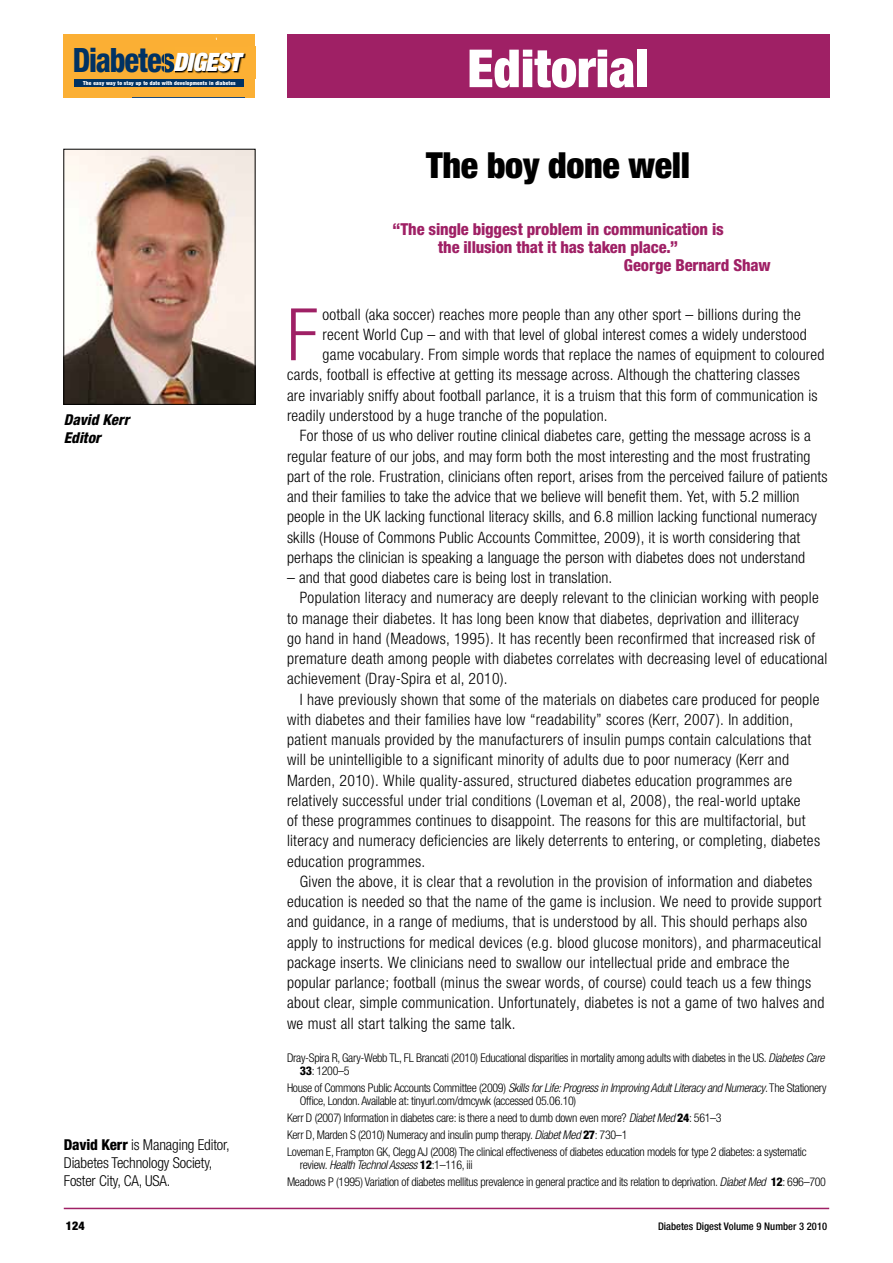
<style>
.page{position:relative;width:893px;height:1263px;background:#fff}
.page>*{position:absolute;margin:0;border:0;box-sizing:border-box;transform-origin:0 0}
.t1{font:300 condensed 72.45px "Helvetica Neue";color:#9f2065}
.t2{font:900 condensed 52.5px "Helvetica Neue";color:#fff}
.t3{font:900 condensed 36px "Helvetica Neue";letter-spacing:-.01em;color:#000}
.t4{font:800 condensed 33.6px "Helvetica Neue";letter-spacing:-.04em;color:#003263;scale:.91 1}
.t5{font:800 condensed 16.5px "Helvetica Neue";letter-spacing:-.01em;color:#9f2065}
.t6{font:300 condensed 15.75px "Helvetica Neue";letter-spacing:.015em;color:#000}
.t7{font:300 condensed 15px/18px "Helvetica Neue";letter-spacing:-.01em;color:#000}
.t8{font:italic 800 condensed 15px/18px "Helvetica Neue";color:#000}
.t9{font:300 condensed 12px/17px "Helvetica Neue";letter-spacing:-.025em;color:#000}
.t10{font:900 condensed 12px "Helvetica Neue";color:#000}
.t11{font:500 condensed 10.5px "Helvetica Neue";color:#000}
.t12{font:900 condensed 5.4px "Helvetica Neue";letter-spacing:.025em;color:#fff}
.s1{font-weight:900;font-style:italic;font-stretch:expanded;font-size:25.35px;color:#fff}
.s2{font-weight:800}
.s3{font-style:italic}
</style>
<div class="page">
<div style="left:287px;top:34px;width:542px;height:64px;background:#9f2065"></div>
<hr style="left:64px;top:1208px;width:765px;height:1px;background:#9f2065">
<div style="left:64px;top:34px;width:191px;height:64px;background:#fbaf34"></div>
<img style="left:174px;top:52px;width:72px;height:22px">
<img style="left:165px;top:53px;width:9px;height:20px">
<div style="left:75px;top:79px;width:169px;height:8px;background:#003263"></div>
<img style="left:65px;top:151px;width:188px;height:252px">
<div style="left:63px;top:149px;width:192px;height:256px;border:1px solid #000"></div>
<h3 class="t4" style="left:73px;top:39px;width:186px">Diabetes<span class="s1">DIGEST</span></h3>
<p class="t12" style="left:83px;top:80px;width:154px">The easy way to stay up to date with developments in diabetes</p>
<p class="t8" style="left:64px;top:410px;width:67px">David Kerr<br>Editor</p>
<p class="t7" style="left:64px;top:1136px;width:167px"><span class="s2">David Kerr</span> is Managing Editor,<br>Diabetes Technology Society,<br>Foster City, CA, USA.</p>
<h2 class="t2" style="left:467px;top:36px;width:183px">Editorial</h2>
<h3 class="t3" style="left:426px;top:143px;width:265px">The boy done well</h3>
<p class="t5" style="left:392px;top:219px;width:333px">“The single biggest problem in communication is</p>
<p class="t5" style="left:438px;top:237px;width:241px">the illusion that it has taken place.”</p>
<p class="t5" style="left:624px;top:255px;width:148px">George Bernard Shaw</p>
<h1 class="t1" style="left:287px;top:293px;width:32px">F</h1>
<p class="t6" style="left:323px;top:305px;width:480px">ootball (aka soccer) reaches more people than any other sport – billions during the</p>
<p class="t6" style="left:323px;top:325px;width:486px">recent World Cup – and with that level of global interest comes a widely understood</p>
<p class="t6" style="left:323px;top:346px;width:503px">game vocabulary. From simple words that replace the names of equipment to coloured</p>
<p class="t6" style="left:287px;top:366px;width:514px">cards, football is effective at getting its message across. Although the chattering classes</p>
<p class="t6" style="left:287px;top:386px;width:532px">are invariably sniffy about football parlance, it is a truism that this form of communication is</p>
<p class="t6" style="left:287px;top:406px;width:322px">readily understood by a huge tranche of the population.</p>
<p class="t6" style="left:300px;top:427px;width:512px">For those of us who deliver routine clinical diabetes care, getting the message across is a</p>
<p class="t6" style="left:287px;top:447px;width:525px">regular feature of our jobs, and may form both the most interesting and the most frustrating</p>
<p class="t6" style="left:287px;top:467px;width:542px">part of the role. Frustration, clinicians often report, arises from the perceived failure of patients</p>
<p class="t6" style="left:287px;top:487px;width:514px">and their families to take the advice that we believe will benefit them. Yet, with 5.2 million</p>
<p class="t6" style="left:287px;top:508px;width:532px">people in the UK lacking functional literacy skills, and 6.8 million lacking functional numeracy</p>
<p class="t6" style="left:287px;top:528px;width:515px">skills (House of Commons Public Accounts Committee, 2009), it is worth considering that</p>
<p class="t6" style="left:287px;top:548px;width:520px">perhaps the clinician is speaking a language the person with diabetes does not understand</p>
<p class="t6" style="left:287px;top:568px;width:327px">– and that good diabetes care is being lost in translation.</p>
<p class="t6" style="left:300px;top:589px;width:520px">Population literacy and numeracy are deeply relevant to the clinician working with people</p>
<p class="t6" style="left:287px;top:609px;width:513px">to manage their diabetes. It has long been know that diabetes, deprivation and illiteracy</p>
<p class="t6" style="left:287px;top:629px;width:530px">go hand in hand (Meadows, 1995). It has recently been reconfirmed that increased risk of</p>
<p class="t6" style="left:287px;top:649px;width:542px">premature death among people with diabetes correlates with decreasing level of educational</p>
<p class="t6" style="left:287px;top:670px;width:222px">achievement (Dray-Spira et al, 2010).</p>
<p class="t6" style="left:300px;top:690px;width:521px">I have previously shown that some of the materials on diabetes care produced for people</p>
<p class="t6" style="left:287px;top:710px;width:508px">with diabetes and their families have low “readability” scores (Kerr, 2007). In addition,</p>
<p class="t6" style="left:287px;top:730px;width:526px">patient manuals provided by the manufacturers of insulin pumps contain calculations that</p>
<p class="t6" style="left:287px;top:751px;width:504px">will be unintelligible to a significant minority of adults due to poor numeracy (Kerr and</p>
<p class="t6" style="left:287px;top:771px;width:507px">Marden, 2010). While quality-assured, structured diabetes education programmes are</p>
<p class="t6" style="left:287px;top:791px;width:515px">relatively successful under trial conditions (Loveman et al, 2008), the real-world uptake</p>
<p class="t6" style="left:287px;top:811px;width:520px">of these programmes continues to disappoint. The reasons for this are multifactorial, but</p>
<p class="t6" style="left:287px;top:832px;width:535px">literacy and numeracy deficiencies are likely deterrents to entering, or completing, diabetes</p>
<p class="t6" style="left:287px;top:852px;width:140px">education programmes.</p>
<p class="t6" style="left:300px;top:872px;width:514px">Given the above, it is clear that a revolution in the provision of information and diabetes</p>
<p class="t6" style="left:287px;top:892px;width:536px">education is needed so that the name of the game is inclusion. We need to provide support</p>
<p class="t6" style="left:287px;top:913px;width:522px">and guidance, in a range of mediums, that is understood by all. This should perhaps also</p>
<p class="t6" style="left:287px;top:933px;width:536px">apply to instructions for medical devices (e.g. blood glucose monitors), and pharmaceutical</p>
<p class="t6" style="left:287px;top:953px;width:504px">package inserts. We clinicians need to swallow our intellectual pride and embrace the</p>
<p class="t6" style="left:287px;top:973px;width:526px">popular parlance; football (minus the swear words, of course) could teach us a few things</p>
<p class="t6" style="left:287px;top:994px;width:539px">about clear, simple communication. Unfortunately, diabetes is not a game of two halves and</p>
<p class="t6" style="left:287px;top:1014px;width:230px">we must all start talking the same talk.</p>
<p class="t9" style="left:300px;top:1051px;width:526px;line-height:12.8px;text-indent:-13px">Dray-Spira R, Gary-Webb TL, FL Brancati (2010) Educational disparities in mortality among adults with diabetes in the US. <span class="s3">Diabetes Care<br></span><span class="s2">33</span>: 1200–5</p>
<p class="t9" style="left:300px;top:1081px;width:528px;line-height:12.8px;text-indent:-13px">House of Commons Public Accounts Committee (2009) <span class="s3">Skills for Life: Progress in Improving Adult Literacy and Numeracy</span>. The Stationery<br>Office, London. Available at: tinyurl.com/dmcywk (accessed 05.06.10)</p>
<p class="t9" style="left:287px;top:1109px;width:521px">Kerr D (2007) Information in diabetes care: is there a need to dumb down even more? <span class="s3">Diabet Med</span> <span class="s2">24</span>: 561–3<br>Kerr D, Marden S (2010) Numeracy and insulin pump therapy. <span class="s3">Diabet Med</span> <span class="s2">27</span>: 730–1<br>Loveman E, Frampton GK, Clegg AJ (2008) The clinical effectiveness of diabetes education models for type 2 diabetes: a systematic</p>
<p class="t9" style="left:287px;top:1156px;width:540px;text-indent:13px">review. <span class="s3">Health Technol Assess</span> <span class="s2">12</span>:1–116, iii<br>Meadows P (1995) Variation of diabetes mellitus prevalence in general practice and its relation to deprivation. <span class="s3">Diabet Med</span> <span class="s2">12</span>: 696–700</p>
<p class="t10" style="left:66px;top:1218px;width:20px">124</p>
<p class="t11" style="left:658px;top:1220px;width:170px">Diabetes Digest Volume 9 Number 3 2010</p>
</div>
